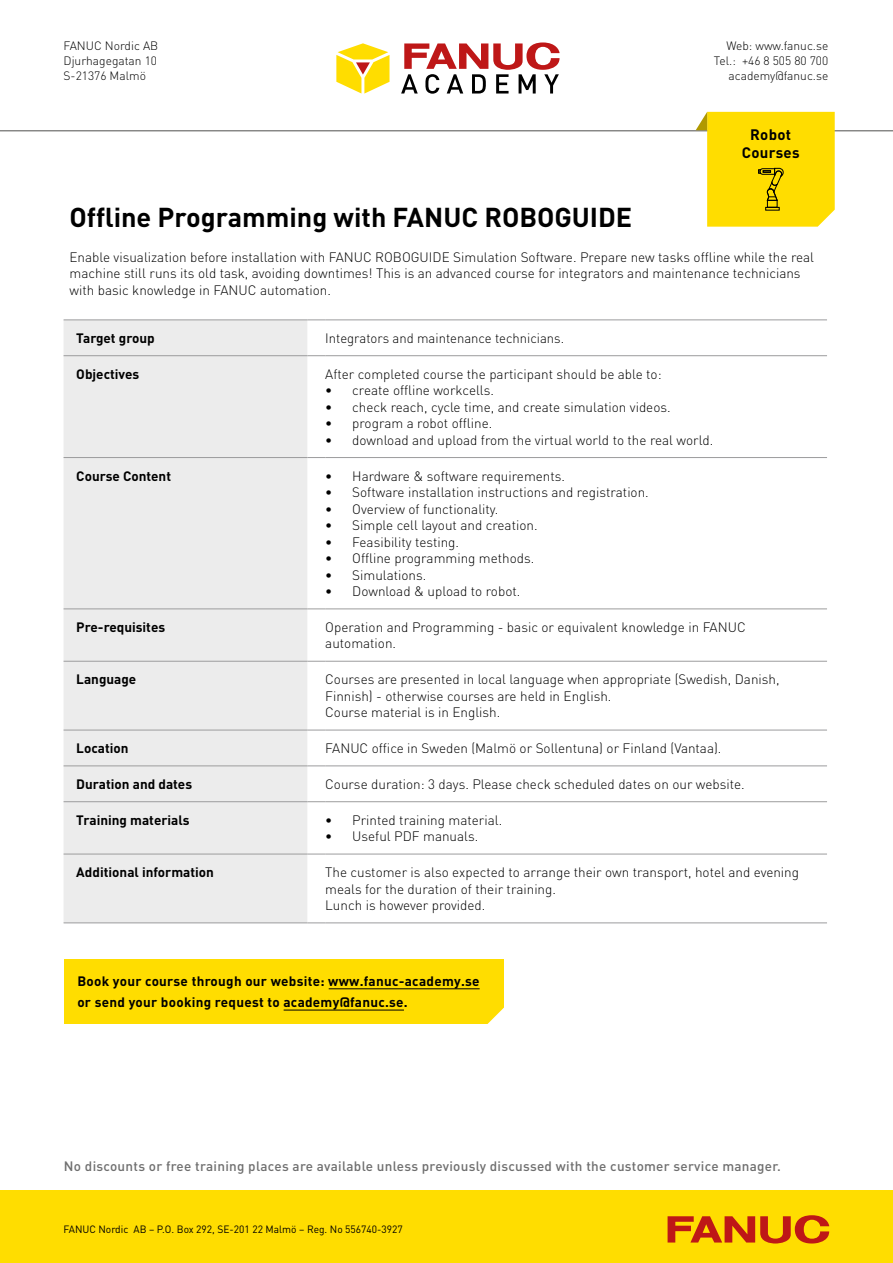
<style>
.page{position:relative;width:893px;height:1263px;background:#fff}
.page>*{position:absolute;margin:0;border:0;box-sizing:border-box;transform-origin:0 0}
.t1{font:700 27px "DIN Pro";color:#000}
.t2{font:700 15px/18px "DIN Pro";letter-spacing:.02em;color:#000;text-align:center}
.t3{font:300 13.5px/16.5px "DIN Pro";color:#000}
.t4{font:700 13.5px "DIN Pro";color:#000}
.t5{font:500 13.5px "DIN Pro";letter-spacing:.02em;color:#6e6e6e}
.t6{font:700 13.5px/21px "DIN Pro";letter-spacing:.02em;color:#000}
.t7{font:300 12px/15px "DIN Pro";color:#000;text-align:justify}
.t8{font:10.5px "DIN Pro";color:#000}
.s1{font-weight:400}
</style>
<div class="page">
<div style="left:0;top:1191px;width:893px;height:72px;background:#fd0"></div>
<hr style="left:0;top:130px;width:893px;height:1px;background:#626261">
<svg style="left:668px;top:1215px;width:161px;height:28px"></svg>
<svg style="left:401px;top:42px;width:159px;height:52px"></svg>
<svg style="left:336px;top:43px;width:54px;height:51px"></svg>
<div style="left:64px;top:320px;width:243px;height:602px;background:#ececec"></div>
<hr style="left:64px;top:355px;width:243px;height:1px;background:#9c9c9d">
<svg style="left:307px;top:355px;width:18px;height:1px"></svg>
<hr style="left:325px;top:355px;width:502px;height:1px;background:#9c9c9d">
<hr style="left:64px;top:457px;width:243px;height:1px;background:#9c9c9d">
<svg style="left:307px;top:457px;width:18px;height:1px"></svg>
<hr style="left:325px;top:457px;width:502px;height:1px;background:#9c9c9d">
<hr style="left:64px;top:608px;width:243px;height:1px;background:#9c9c9d">
<svg style="left:307px;top:608px;width:18px;height:1px"></svg>
<hr style="left:325px;top:608px;width:502px;height:1px;background:#9c9c9d">
<hr style="left:64px;top:661px;width:243px;height:1px;background:#9c9c9d">
<svg style="left:307px;top:661px;width:18px;height:1px"></svg>
<hr style="left:325px;top:661px;width:502px;height:1px;background:#9c9c9d">
<hr style="left:64px;top:730px;width:243px;height:1px;background:#9c9c9d">
<svg style="left:307px;top:730px;width:18px;height:1px"></svg>
<hr style="left:325px;top:730px;width:502px;height:1px;background:#9c9c9d">
<hr style="left:64px;top:765px;width:243px;height:1px;background:#9c9c9d">
<svg style="left:307px;top:765px;width:18px;height:1px"></svg>
<hr style="left:325px;top:765px;width:502px;height:1px;background:#9c9c9d">
<hr style="left:64px;top:801px;width:243px;height:1px;background:#9c9c9d">
<svg style="left:307px;top:801px;width:18px;height:1px"></svg>
<hr style="left:325px;top:801px;width:502px;height:1px;background:#9c9c9d">
<hr style="left:64px;top:854px;width:243px;height:1px;background:#9c9c9d">
<svg style="left:307px;top:854px;width:18px;height:1px"></svg>
<hr style="left:325px;top:854px;width:502px;height:1px;background:#9c9c9d">
<hr style="left:64px;top:922px;width:243px;height:1px;background:#9c9c9d">
<svg style="left:307px;top:922px;width:18px;height:1px"></svg>
<hr style="left:325px;top:922px;width:502px;height:1px;background:#9c9c9d">
<hr style="left:64px;top:319px;width:243px;height:1px;background:#9c9c9d">
<svg style="left:307px;top:319px;width:18px;height:1px"></svg>
<hr style="left:325px;top:319px;width:502px;height:1px;background:#9c9c9d">
<svg style="left:696px;top:112px;width:139px;height:115px;background:#fadc16"></svg>
<div style="left:64px;top:959px;width:439px;height:65px;background:#fd0"></div>
<svg style="left:487px;top:1000px;width:17px;height:24px"></svg>
<hr style="left:284px;top:1010px;width:120px;height:1px;background:#000">
<hr style="left:329px;top:988px;width:151px;height:1px;background:#000">
<p class="t7" style="left:64px;top:38px;width:96px">FANUC Nordic AB Djurhagegatan 10<br>S-21376 Malmö</p>
<p class="t7" style="left:714px;top:38px;width:116px;text-align:right">Web: www.fanuc.se<br>Tel.: +46 8 505 80 700 academy@fanuc.se</p>
<p class="t2" style="left:742px;top:125px;width:59px">Robot<br>Courses</p>
<h1 class="t1" style="left:70px;top:199px;width:564px">Offline Programming with FANUC ROBOGUIDE</h1>
<p class="t3" style="left:70px;top:248px;width:746px">Enable visualization before installation with FANUC ROBOGUIDE Simulation Software. Prepare new tasks offline while the real machine still runs its old task, avoiding downtimes! This is an advanced course for integrators and maintenance technicians with basic knowledge in FANUC automation.</p>
<p class="t4" style="left:76px;top:329px;width:80px">Target group</p>
<p class="t3" style="left:325px;top:330px;width:240px">Integrators and maintenance technicians.</p>
<p class="t4" style="left:76px;top:365px;width:64px">Objectives</p>
<p class="t3" style="left:325px;top:365px;width:338px">After completed course the participant should be able to:</p>
<p class="t3" style="left:325px;top:382px;width:170px"><span class="s1">•</span> create offline workcells.</p>
<p class="t3" style="left:325px;top:398px;width:347px"><span class="s1">•</span> check reach, cycle time, and create simulation videos.</p>
<p class="t3" style="left:325px;top:415px;width:169px"><span class="s1">•</span> program a robot offline.</p>
<p class="t3" style="left:325px;top:431px;width:390px"><span class="s1">•</span> download and upload from the virtual world to the real world.</p>
<p class="t4" style="left:76px;top:467px;width:96px">Course Content</p>
<p class="t3" style="left:325px;top:467px;width:241px"><span class="s1">•</span> Hardware &amp; software requirements.</p>
<p class="t3" style="left:325px;top:484px;width:325px"><span class="s1">•</span> Software installation instructions and registration.</p>
<p class="t3" style="left:325px;top:500px;width:175px"><span class="s1">•</span> Overview of functionality.</p>
<p class="t3" style="left:325px;top:517px;width:214px"><span class="s1">•</span> Simple cell layout and creation.</p>
<p class="t3" style="left:325px;top:533px;width:135px"><span class="s1">•</span> Feasibility testing.</p>
<p class="t3" style="left:325px;top:550px;width:211px"><span class="s1">•</span> Offline programming methods.</p>
<p class="t3" style="left:325px;top:566px;width:103px"><span class="s1">•</span> Simulations.</p>
<p class="t3" style="left:325px;top:583px;width:197px"><span class="s1">•</span> Download &amp; upload to robot.</p>
<p class="t4" style="left:76px;top:618px;width:90px">Pre-requisites</p>
<p class="t3" style="left:325px;top:619px;width:422px">Operation and Programming - basic or equivalent knowledge in FANUC automation.</p>
<p class="t4" style="left:76px;top:670px;width:62px">Language</p>
<p class="t3" style="left:325px;top:671px;width:456px">Courses are presented in local language when appropriate (Swedish, Danish,<br>Finnish) - otherwise courses are held in English.<br>Course material is in English.</p>
<p class="t4" style="left:76px;top:739px;width:54px">Location</p>
<p class="t3" style="left:325px;top:740px;width:398px">FANUC office in Sweden (Malmö or Sollentuna) or Finland (Vantaa).</p>
<p class="t4" style="left:76px;top:775px;width:117px">Duration and dates</p>
<p class="t3" style="left:325px;top:776px;width:421px">Course duration: 3 days. Please check scheduled dates on our website.</p>
<p class="t4" style="left:76px;top:811px;width:115px">Training materials</p>
<p class="t3" style="left:325px;top:811px;width:178px"><span class="s1">•</span> Printed training material.</p>
<p class="t3" style="left:325px;top:828px;width:155px"><span class="s1">•</span> Useful PDF manuals.</p>
<p class="t4" style="left:76px;top:863px;width:139px">Additional information</p>
<p class="t3" style="left:325px;top:864px;width:475px">The customer is also expected to arrange their own transport, hotel and evening meals for the duration of their training.<br>Lunch is however provided.</p>
<p class="t6" style="left:77px;top:971px;width:404px">Book your course through our website: www.fanuc-academy.se or send your booking request to academy@fanuc.se.</p>
<p class="t5" style="left:64px;top:1157px;width:718px">No discounts or free training places are available unless previously discussed with the customer service manager.</p>
<p class="t8" style="left:64px;top:1223px;width:341px">FANUC Nordic AB – P.O. Box 292, SE-201 22 Malmö – Reg. No 556740-3927</p>
</div>
